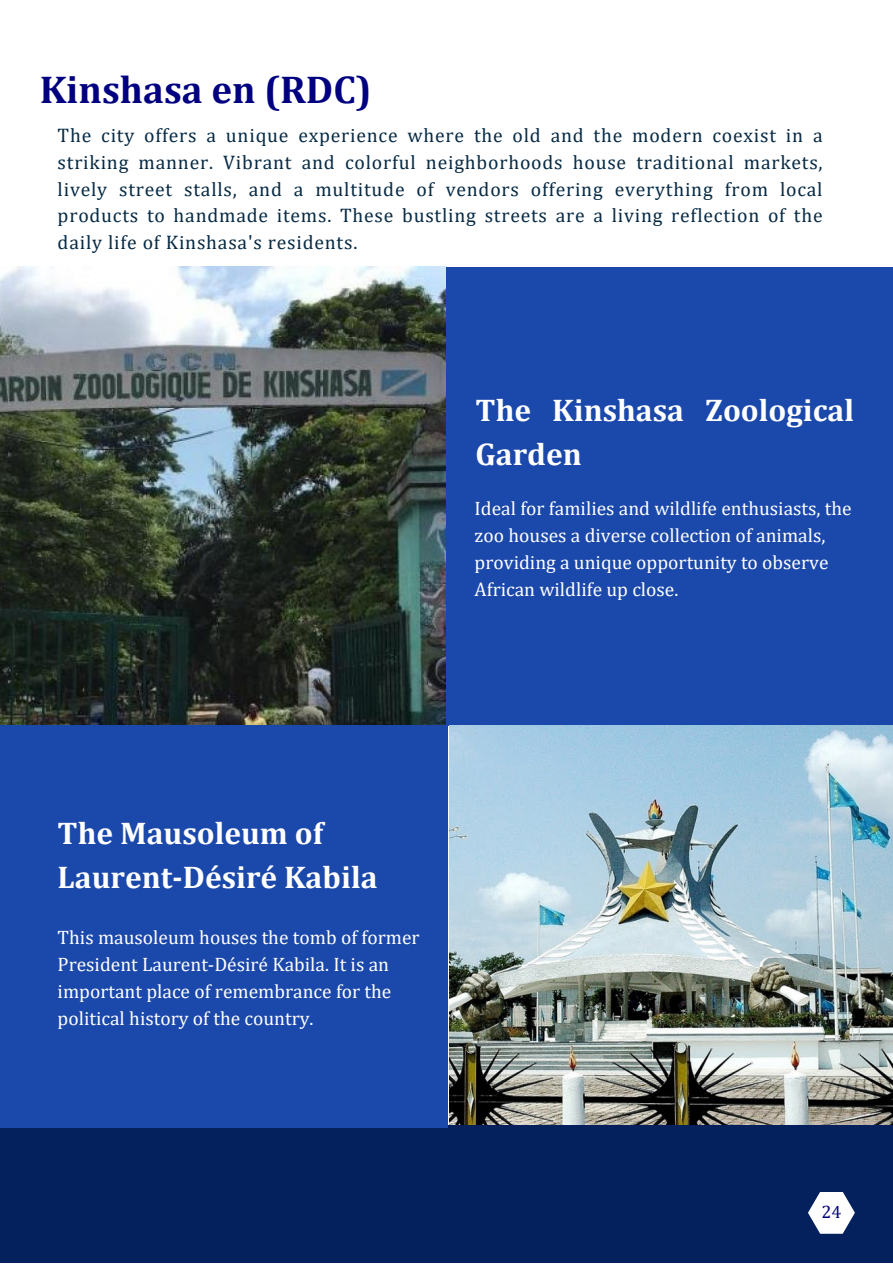
<style>
.page{position:relative;width:893px;height:1264px;background:#fff}
.page>*{position:absolute;margin:0;border:0;box-sizing:border-box;transform-origin:0 0}
.t1{font:700 39px "Cambria";color:#000080}
.t2{font:700 31.5px/43.8px "Cambria";color:#fff}
.t3{font:19.65px/26.7px "Cambria";letter-spacing:.04em;color:#072a44;text-align:justify}
.t4{font:19.5px/27px "Cambria";color:#fff}
.t5{font:18px "Cambria";color:#000080}
</style>
<div class="page">
<img style="left:0;top:267px;width:446px;height:458px">
<div style="left:446px;top:267px;width:446px;height:458px;background:#1b48ab"></div>
<img style="left:449px;top:725px;width:443px;height:400px">
<div style="left:0;top:1125px;width:892px;height:137px;background:#05215d"></div>
<div style="left:0;top:725px;width:448px;height:402px;background:#1b48ab"></div>
<svg style="left:808px;top:1192px;width:46px;height:41px"></svg>
<p class="t1" style="left:40px;top:66px;width:333px">Kinshasa en (RDC)</p>
<p class="t3" style="left:58px;top:122px;width:766px">The city offers a unique experience where the old and the modern coexist in a striking manner. Vibrant and colorful neighborhoods house traditional markets, lively street stalls, and a multitude of vendors offering everything from local products to handmade items. These bustling streets are a living reflection of the daily life of Kinshasa's residents.</p>
<p class="t2" style="left:475px;top:388px;width:380px">The Kinshasa Zoological<br>Garden</p>
<p class="t4" style="left:474px;top:494px;width:378px">Ideal for families and wildlife enthusiasts, the zoo houses a diverse collection of animals, providing a unique opportunity to observe African wildlife up close.</p>
<p class="t2" style="left:58px;top:810px;width:321px">The Mausoleum of<br>Laurent-Désiré Kabila</p>
<p class="t4" style="left:58px;top:923px;width:363px">This mausoleum houses the tomb of former President Laurent-Désiré Kabila. It is an important place of remembrance for the political history of the country.</p>
<p class="t5" style="left:821px;top:1201px;width:21px">24</p>
</div>
